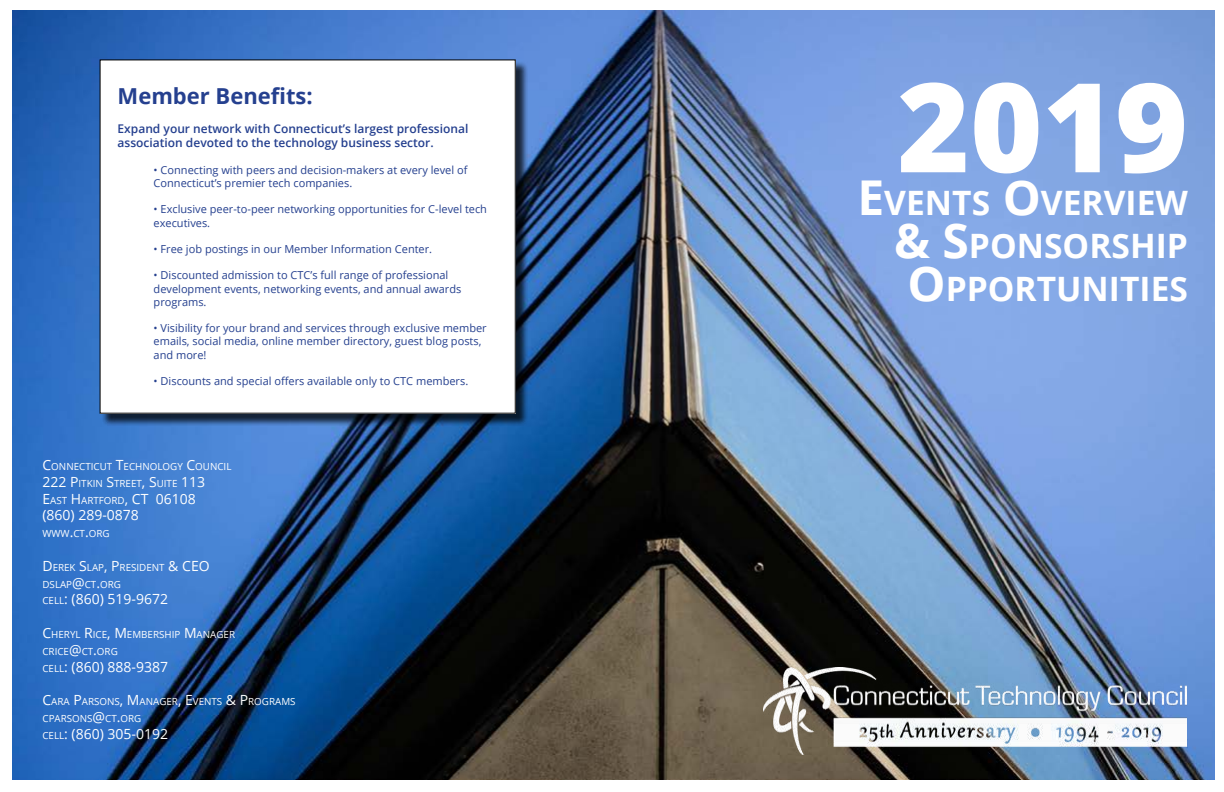
<style>
.page{position:relative;width:1224px;height:792px;background:#fff}
.page>*{position:absolute;margin:0;border:0;box-sizing:border-box;transform-origin:0 0}
.t1{font:800 124px "Open Sans";color:#fff}
.t2{font:700 33.6px/43px "Open Sans";color:#fff;text-align:right}
.t3{font:700 22px "Open Sans";color:#25408f}
.t4{font:14px/16.8px "Open Sans";color:#fff}
.t5{font:600 12px/14.4px "Open Sans";color:#25408f}
.t6{font:11px/13.2px "Open Sans";color:#25408f}
.t7{font:9.8px/16.8px "Open Sans";color:#fff}
.s1{font-size:14px}
.s2{font-size:9.8px}
.s3{font-size:48px}
</style>
<div class="page">
<img style="left:13px;top:11px;width:1202px;height:768px">
<img style="left:764px;top:668px;width:423px;height:86px">
<div style="left:101px;top:61px;width:427px;height:365px;background:#000;opacity:.75"></div>
<div style="left:100px;top:60px;width:415px;height:353px;background:#fff"></div>
<h3 class="t3" style="left:118px;top:81px;width:197px">Member Benefits:</h3>
<p class="t5" style="left:118px;top:121px;width:352px">Expand your network with Connecticut’s largest professional association devoted to the technology business sector.</p>
<p class="t6" style="left:154px;top:163px;width:315px">• Connecting with peers and decision-makers at every level of<br>Connecticut’s premier tech companies.</p>
<p class="t6" style="left:154px;top:202px;width:335px">• Exclusive peer-to-peer networking opportunities for C-level tech executives.</p>
<p class="t6" style="left:154px;top:242px;width:280px">• Free job postings in our Member Information Center.</p>
<p class="t6" style="left:154px;top:268px;width:309px">• Discounted admission to CTC’s full range of professional development events, networking events, and annual awards programs.</p>
<p class="t6" style="left:154px;top:321px;width:335px">• Visibility for your brand and services through exclusive member emails, social media, online member directory, guest blog posts, and more!</p>
<p class="t6" style="left:154px;top:374px;width:316px">• Discounts and special offers available only to CTC members.</p>
<p class="t7" style="left:42px;top:458px;width:191px"><span class="s1">C</span>ONNECTICUT <span class="s1">T</span>ECHNOLOGY <span class="s1">C</span>OUNCIL<br><span class="s1">222 P</span>ITKIN <span class="s1">S</span>TREET<span class="s1">, S</span>UITE <span class="s1">113</span></p>
<p class="t4" style="left:42px;top:490px;width:155px">E<span class="s2">AST</span> H <span class="s2">ARTFORD</span>, CT 06108 (860) 289-0878</p>
<p class="t7" style="left:42px;top:525px;width:69px">WWW<span class="s1">.</span>CT<span class="s1">.</span>ORG</p>
<p class="t7" style="left:42px;top:559px;width:158px"><span class="s1">D</span> EREK <span class="s1">S</span>LAP<span class="s1">, P</span>RESIDENT <span class="s1">&amp; CEO<br></span>DSLAP<span class="s1">@</span>CT<span class="s1">.</span>ORG</p>
<p class="t4" style="left:42px;top:591px;width:127px"><span class="s2">CELL</span>: (860) 519-9672</p>
<p class="t7" style="left:42px;top:626px;width:194px"><span class="s1">C</span>HERYL <span class="s1">R</span>ICE<span class="s1">, M</span>EM BERSHIP <span class="s1">M</span>ANAGER<br>CRICE<span class="s1">@</span>CT<span class="s1">.</span>ORG</p>
<p class="t4" style="left:42px;top:658px;width:127px"><span class="s2">CELL</span>: (860) 888-9387</p>
<p class="t7" style="left:42px;top:693px;width:247px"><span class="s1">C</span>ARA <span class="s1">P</span>ARSONS<span class="s1">, M</span>ANAGER<span class="s1">, E</span>VENTS <span class="s1">&amp; P</span>ROGRAMS<br>CPARSONS<span class="s1">@</span>CT<span class="s1">.</span>ORG</p>
<p class="t4" style="left:42px;top:725px;width:127px"><span class="s2">CELL</span>: (860) 305-0192</p>
<h1 class="t1" style="left:897px;top:33px;width:292px">2019</h1>
<h2 class="t2" style="left:857px;top:181px;width:332px"><span class="s3">E</span>VENTS <span class="s3">O</span>VERVIEW <span class="s3">&amp; S</span>PONSORSHIP<br><span class="s3">O</span>PPORTUNITIES</h2>
</div>
